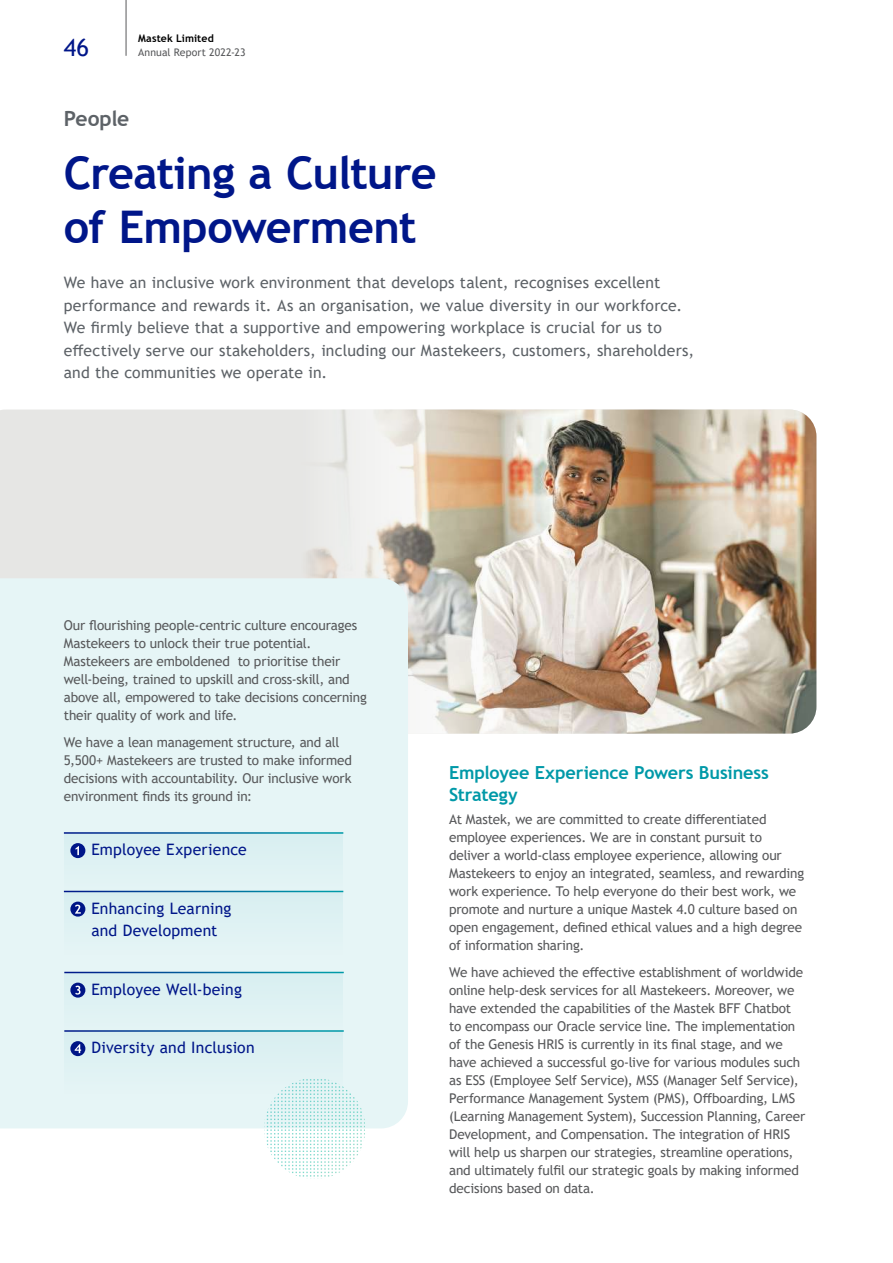
<style>
.page{position:relative;width:893px;height:1263px;background:#fff}
.page>*{position:absolute;margin:0;border:0;box-sizing:border-box;transform-origin:0 0}
.t1{font:700 45px/54px "Trebuchet MS";letter-spacing:-.02em;color:#001689}
.t2{font:24px "Trebuchet MS";color:#001689}
.t3{font:700 21px "Trebuchet MS";letter-spacing:-.015em;color:#5d6267}
.t4{font:700 18px/22.5px "Trebuchet MS";letter-spacing:-.01em;color:#0099a8}
.t5{font:15.75px/22.5px "Trebuchet MS";letter-spacing:.01em;color:#5d6267}
.t6{font:15.75px/22.5px "Trebuchet MS";letter-spacing:.01em;color:#001689}
.t7{font:13.5px/18px "Trebuchet MS";letter-spacing:-.01em;color:#58595b}
.t8{font:10.5px "Trebuchet MS";letter-spacing:.01em;color:#58595b}
.t9{font:700 10.5px "Trebuchet MS";letter-spacing:.01em;color:#000}
</style>
<div class="page">
<div style="left:0;top:410px;width:794px;height:324px;background:#e6e6e4"></div>
<img style="left:299px;top:410px;width:517px;height:323px">
<div style="left:0;top:578px;width:408px;height:550px;background:#e6f5f6"></div>
<div style="left:64px;top:891px;width:279px;height:63px;background:#dff2f3"></div>
<div style="left:64px;top:1031px;width:279px;height:63px;background:#dff2f3"></div>
<div style="left:64px;top:832px;width:279px;height:64px;background:#def1f3"></div>
<div style="left:64px;top:972px;width:279px;height:63px;background:#def1f3"></div>
<hr style="left:64px;top:891px;width:279px;height:1px;background:#fff">
<hr style="left:64px;top:1030px;width:280px;height:2px;background:#fff">
<hr style="left:64px;top:832px;width:279px;height:2px;background:#fff">
<hr style="left:64px;top:972px;width:280px;height:1px;background:#fff">
<svg style="left:75px;top:905px;width:6px;height:9px"></svg>
<svg style="left:75px;top:986px;width:6px;height:9px"></svg>
<svg style="left:75px;top:1044px;width:6px;height:9px"></svg>
<div style="left:70px;top:843px;width:15px;height:15px;background:#001689;border-radius:50%"></div>
<svg style="left:76px;top:846px;width:3px;height:9px"></svg>
<hr style="left:126px;top:0;width:1px;height:56px;background:#58595b">
<h2 class="t2" style="left:64px;top:33px;width:27px">46</h2>
<p class="t9" style="left:138px;top:32px;width:77px">Mastek Limited</p>
<p class="t8" style="left:138px;top:46px;width:109px">Annual Report 2022-23</p>
<h3 class="t3" style="left:64px;top:105px;width:67px">People</h3>
<h1 class="t1" style="left:64px;top:146px;width:374px">Creating a Culture of Empowerment</h1>
<p class="t5" style="left:64px;top:271px;width:632px">We have an inclusive work environment that develops talent, recognises excellent performance and rewards it. As an organisation, we value diversity in our workforce.<br>We firmly believe that a supportive and empowering workplace is crucial for us to effectively serve our stakeholders, including our Mastekeers, customers, shareholders, and the communities we operate in.</p>
<p class="t7" style="left:64px;top:616px;width:305px">Our flourishing people-centric culture encourages Mastekeers to unlock their true potential.<br>Mastekeers are emboldened to prioritise their well-being, trained to upskill and cross-skill, and above all, empowered to take decisions concerning their quality of work and life.</p>
<p class="t7" style="left:64px;top:733px;width:290px">We have a lean management structure, and all 5,500+ Mastekeers are trusted to make informed decisions with accountability. Our inclusive work environment finds its ground in:</p>
<p class="t6" style="left:91px;top:838px;width:157px">Employee Experience</p>
<p class="t6" style="left:91px;top:897px;width:142px">Enhancing Learning and Development</p>
<p class="t6" style="left:91px;top:978px;width:152px">Employee Well-being</p>
<p class="t6" style="left:91px;top:1036px;width:165px">Diversity and Inclusion</p>
<h3 class="t4" style="left:449px;top:761px;width:321px">Employee Experience Powers Business<br>Strategy</h3>
<p class="t7" style="left:449px;top:810px;width:357px">At Mastek, we are committed to create differentiated employee experiences. We are in constant pursuit to deliver a world-class employee experience, allowing our Mastekeers to enjoy an integrated, seamless, and rewarding work experience. To help everyone do their best work, we promote and nurture a unique Mastek 4.0 culture based on open engagement, defined ethical values and a high degree of information sharing.</p>
<p class="t7" style="left:449px;top:963px;width:358px">We have achieved the effective establishment of worldwide online help-desk services for all Mastekeers. Moreover, we have extended the capabilities of the Mastek BFF Chatbot to encompass our Oracle service line. The implementation of the Genesis HRIS is currently in its final stage, and we have achieved a successful go-live for various modules such as ESS (Employee Self Service), MSS (Manager Self Service), Performance Management System (PMS), Offboarding, LMS (Learning Management System), Succession Planning, Career Development, and Compensation. The integration of HRIS will help us sharpen our strategies, streamline operations, and ultimately fulfil our strategic goals by making informed decisions based on data.</p>
</div>
